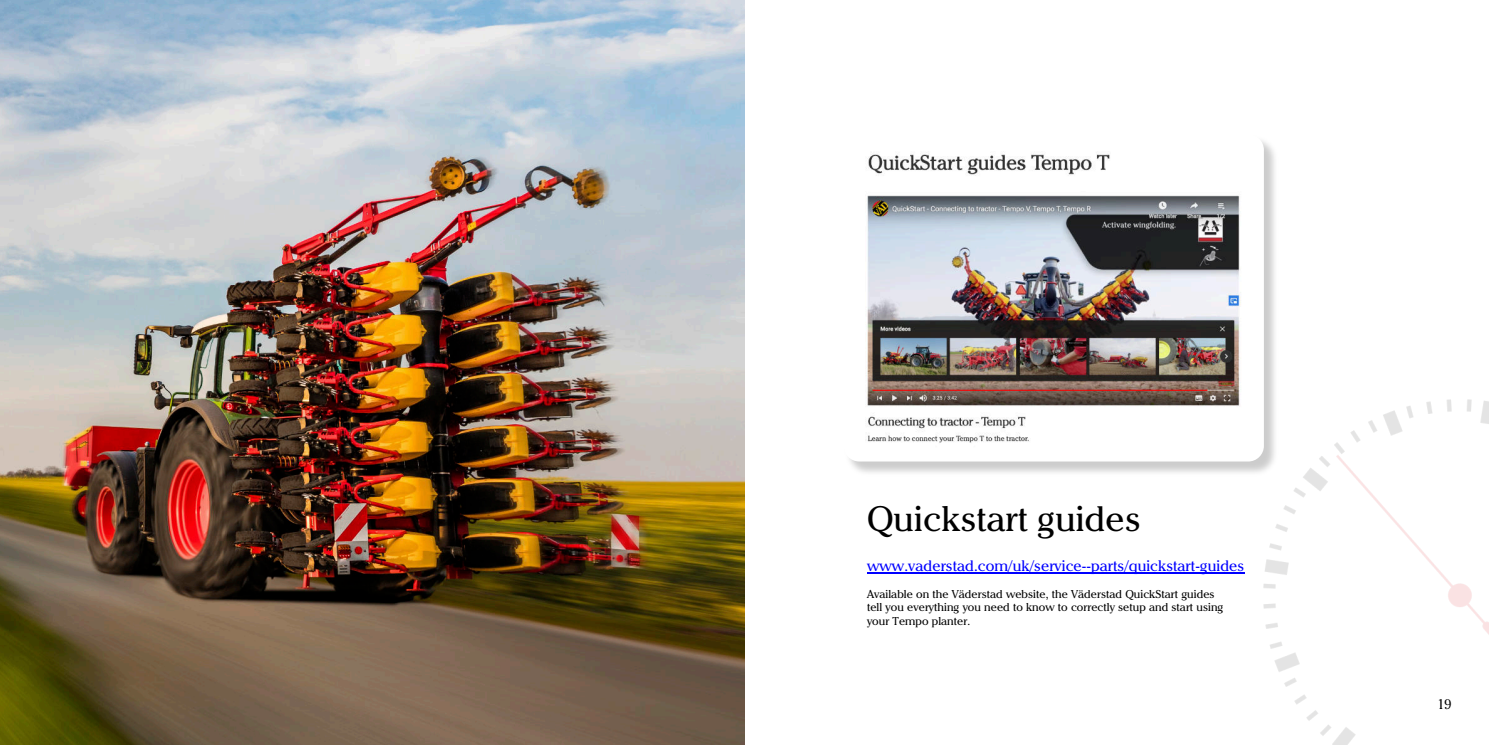
<style>
.page{position:relative;width:1489px;height:745px;background:#fff}
.page>*{position:absolute;margin:0;border:0;box-sizing:border-box;transform-origin:0 0}
.t1{font:35px "Cheltenham IT Cby BT";color:#000}
.t2{font:15px "Cheltenham IT Cby BT";color:#00f}
.t3{font:13.75px "Cheltenham IT Cby BT";color:#000}
.t4{font:11.25px/13.8px "Cheltenham IT Cby BT";color:#000}
</style>
<div class="page">
<img style="left:1263px;top:399px;width:225px;height:345px">
<img style="left:849px;top:140px;width:429px;height:335px">
<div style="left:843px;top:134px;width:420px;height:327px;background:#fff;border-radius:16px"></div>
<hr style="left:867px;top:572px;width:377px;height:1px;background:#00f">
<img style="left:866px;top:154px;width:375px;height:289px">
<img style="left:0;top:0;width:744px;height:744px">
<h1 class="t1" style="left:867px;top:504px;width:275px">Quickstart guides</h1>
<h2 class="t2" style="left:867px;top:559px;width:379px">www.vaderstad.com/uk/service--parts/quickstart-guides</h2>
<p class="t4" style="left:867px;top:587px;width:358px">Available on the Väderstad website, the Väderstad QuickStart guides tell you everything you need to know to correctly setup and start using your Tempo planter.</p>
<p class="t3" style="left:1437px;top:697px;width:16px">19</p>
</div>
